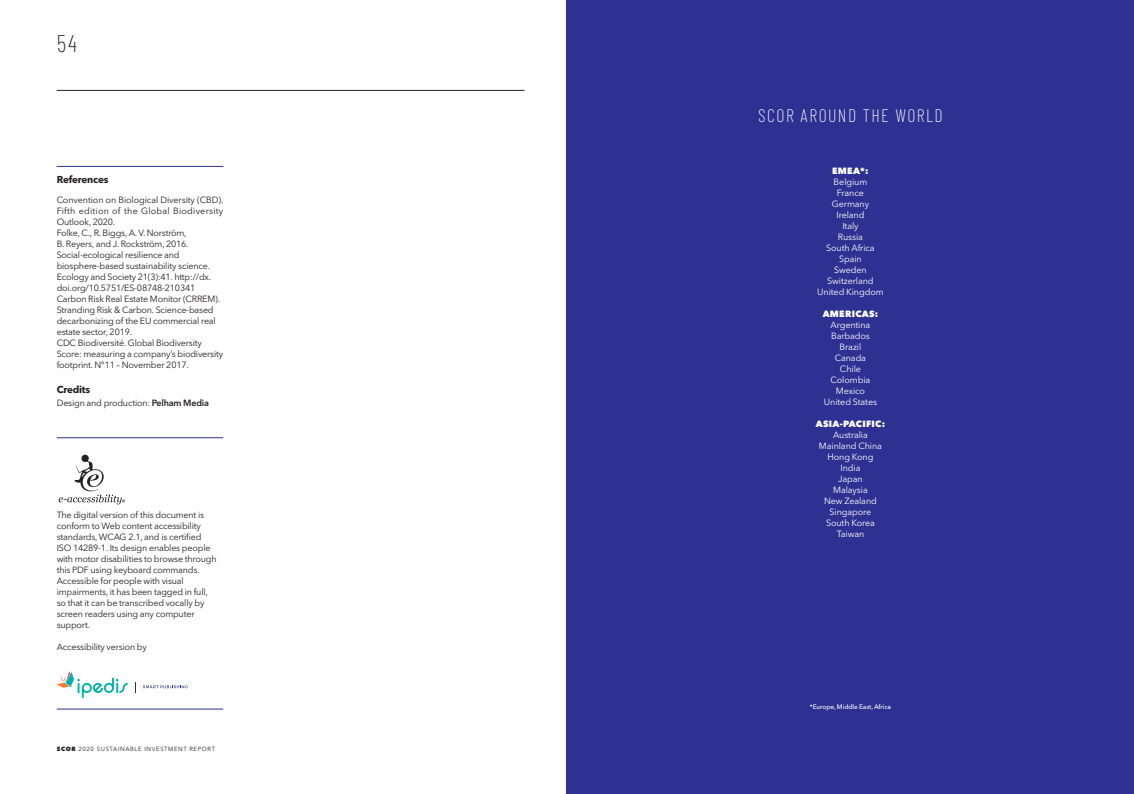
<style>
.page{position:relative;width:1134px;height:794px;background:#fff}
.page>*{position:absolute;margin:0;border:0;box-sizing:border-box;transform-origin:0 0}
.t1{font:200 24px "Barlow Condensed";color:#231f20}
.t2{font:200 18px "Barlow Condensed";letter-spacing:.08em;color:#fff}
.t3{font:700 10px "Avenir Next LT Pro";letter-spacing:-.02em;color:#231f20}
.t4{font:9px/11px "Avenir Next LT Pro";letter-spacing:-.02em;color:#231f20}
.t5{font:9px "Avenir Next LT Pro";letter-spacing:-.01em;color:#fff}
.t6{font:800 9px "Avenir Next LT Pro";letter-spacing:.03em;color:#fff}
.t7{font:500 6.5px "Avenir Next LT Pro";letter-spacing:-.01em;color:#fff}
.t8{font:6px "Avenir Next LT Pro";letter-spacing:.1em;color:#231f20}
.s1{font-weight:600}
.s2{font-weight:800}
</style>
<div class="page">
<hr style="left:57px;top:90px;width:467px;height:1px;background:#231f20">
<div style="left:567px;top:0;width:567px;height:794px;background:#2e3092"></div>
<hr style="left:57px;top:166px;width:166px;height:1px;background:#2e3092">
<hr style="left:57px;top:437px;width:166px;height:1px;background:#2e3092">
<hr style="left:57px;top:709px;width:166px;height:1px;background:#2e3092">
<svg style="left:59px;top:454px;width:66px;height:50px"></svg>
<svg style="left:57px;top:671px;width:71px;height:27px"></svg>
<svg style="left:143px;top:685px;width:45px;height:3px"></svg>
<p class="t1" style="left:57px;top:28px;width:22px">54</p>
<h3 class="t3" style="left:57px;top:174px;width:53px">References</h3>
<p class="t4" style="left:57px;top:195px;width:168px;text-align:justify">Convention on Biological Diversity (CBD).<br>Fifth edition of the Global Biodiversity Outlook, 2020.</p>
<p class="t4" style="left:57px;top:228px;width:165px">Folke, C., R. Biggs, A. V. Norström,<br>B. Reyers, and J. Rockström, 2016.<br>Social-ecological resilience and biosphere-based sustainability science.<br>Ecology and Society 21(3):41. http://dx. doi.org/10.5751/ES-08748-210341<br>Carbon Risk Real Estate Monitor (CRREM).<br>Stranding Risk &amp; Carbon. Science-based decarbonizing of the EU commercial real estate sector, 2019.</p>
<p class="t4" style="left:57px;top:338px;width:168px">CDC Biodiversité. Global Biodiversity<br>Score: measuring a company’s biodiversity footprint. N°11 – November 2017.</p>
<h3 class="t3" style="left:57px;top:384px;width:35px">Credits</h3>
<p class="t4" style="left:57px;top:398px;width:154px">Design and production: <span class="s1">Pelham Media</span></p>
<p class="t4" style="left:57px;top:510px;width:161px">The digital version of this document is conform to Web content accessibility standards, WCAG 2.1, and is certified ISO 14289-1. Its design enables people with motor disabilities to browse through this PDF using keyboard commands.<br>Accessible for people with visual impairments, it has been tagged in full, so that it can be transcribed vocally by screen readers using any computer support.</p>
<p class="t4" style="left:57px;top:642px;width:92px">Accessibility version by</p>
<p class="t8" style="left:57px;top:747px;width:160px"><span class="s2">SCOR</span> 2020 SUSTAINABLE INVESTMENT REPORT</p>
<h2 class="t2" style="left:758px;top:104px;width:186px">SCOR AROUND THE WORLD</h2>
<h3 class="t6" style="left:832px;top:166px;width:38px">EMEA*:</h3>
<p class="t5" style="left:834px;top:178px;width:35px">Belgium</p>
<p class="t5" style="left:837px;top:189px;width:29px">France</p>
<p class="t5" style="left:832px;top:200px;width:39px">Germany</p>
<p class="t5" style="left:836px;top:211px;width:30px">Ireland</p>
<p class="t5" style="left:842px;top:222px;width:18px">Italy</p>
<p class="t5" style="left:838px;top:233px;width:27px">Russia</p>
<p class="t5" style="left:826px;top:244px;width:50px">South Africa</p>
<p class="t5" style="left:839px;top:255px;width:24px">Spain</p>
<p class="t5" style="left:834px;top:266px;width:34px">Sweden</p>
<p class="t5" style="left:827px;top:277px;width:48px">Switzerland</p>
<p class="t5" style="left:817px;top:288px;width:68px">United Kingdom</p>
<h3 class="t6" style="left:823px;top:309px;width:57px">AMERICAS:</h3>
<p class="t5" style="left:830px;top:321px;width:41px">Argentina</p>
<p class="t5" style="left:831px;top:332px;width:40px">Barbados</p>
<p class="t5" style="left:840px;top:343px;width:23px">Brazil</p>
<p class="t5" style="left:835px;top:354px;width:33px">Canada</p>
<p class="t5" style="left:840px;top:365px;width:23px">Chile</p>
<p class="t5" style="left:831px;top:376px;width:41px">Colombia</p>
<p class="t5" style="left:836px;top:387px;width:31px">Mexico</p>
<p class="t5" style="left:824px;top:398px;width:55px">United States</p>
<h3 class="t6" style="left:816px;top:419px;width:71px">ASIA-PACIFIC:</h3>
<p class="t5" style="left:833px;top:431px;width:36px">Australia</p>
<p class="t5" style="left:819px;top:442px;width:65px">Mainland China</p>
<p class="t5" style="left:827px;top:453px;width:47px">Hong Kong</p>
<p class="t5" style="left:840px;top:464px;width:21px">India</p>
<p class="t5" style="left:838px;top:475px;width:26px">Japan</p>
<p class="t5" style="left:833px;top:486px;width:36px">Malaysia</p>
<p class="t5" style="left:824px;top:497px;width:54px">New Zealand</p>
<p class="t5" style="left:829px;top:508px;width:43px">Singapore</p>
<p class="t5" style="left:826px;top:519px;width:50px">South Korea</p>
<p class="t5" style="left:837px;top:530px;width:29px">Taiwan</p>
<p class="t7" style="left:810px;top:704px;width:83px">*Europe, Middle East, Africa</p>
</div>
